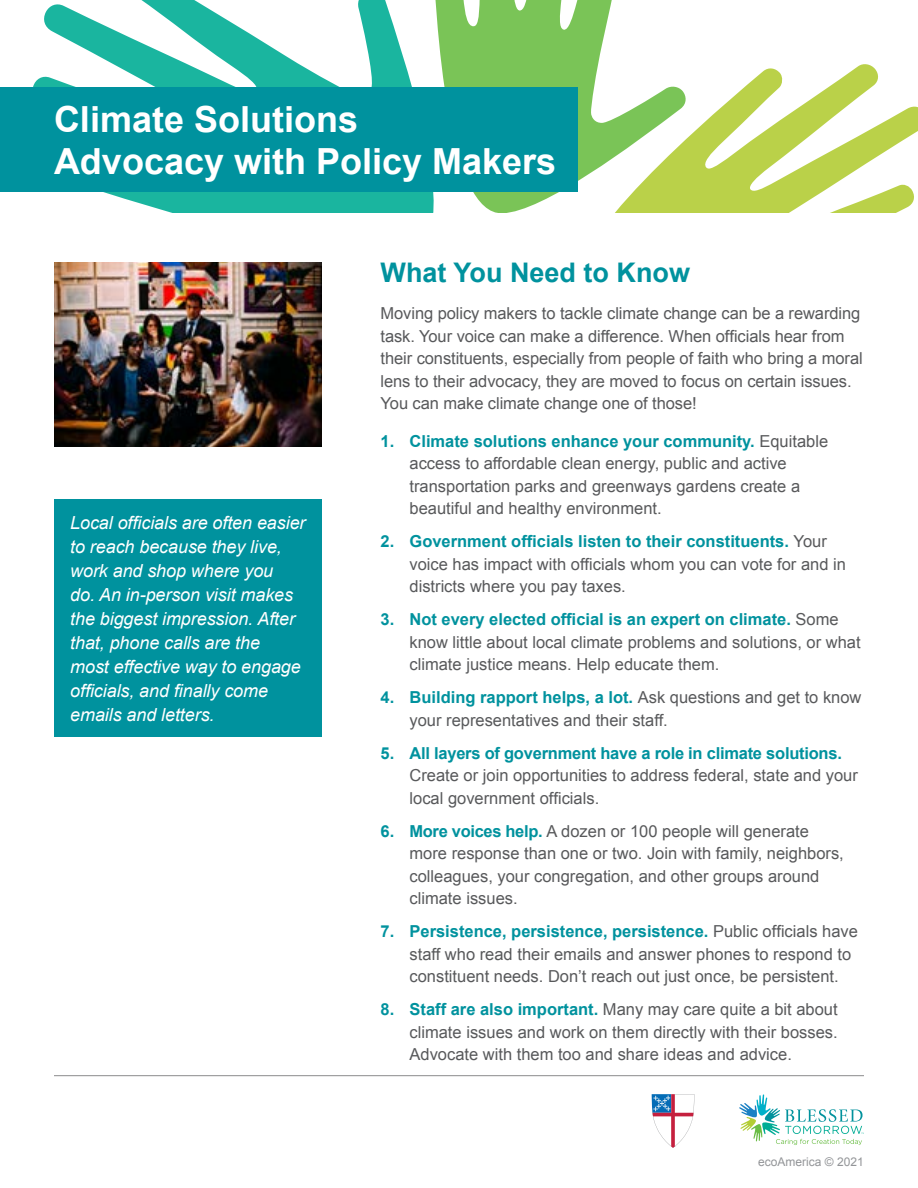
<style>
.page{position:relative;width:918px;height:1188px;background:#fff}
.page>*{position:absolute;margin:0;border:0;box-sizing:border-box;transform-origin:0 0}
.t1{font:700 36px/42px "Arial";color:#fff}
.t2{font:700 27px "Arial";color:#00929e}
.t3{font:italic 18px/24px "Arial";letter-spacing:-.005em;color:#fff}
.t4{font:16.5px/22.5px "Arial";color:#58595b}
.t5{font:700 16.5px "Arial";letter-spacing:-.015em;color:#00929e}
.t6{font:12px "Arial";color:#939598}
.s1{font-weight:700;color:#00929e}
</style>
<div class="page">
<hr style="left:54px;top:1075px;width:810px;height:1px;background:#58595b">
<svg style="left:687px;top:64px;width:231px;height:148px"></svg>
<svg style="left:444px;top:0;width:243px;height:212px;fill:#7ac457"></svg>
<svg style="left:31px;top:0;width:413px;height:212px"></svg>
<div style="left:0;top:88px;width:577px;height:104px;background:#00929e"></div>
<svg style="left:739px;top:1095px;width:125px;height:50px"></svg>
<img style="left:54px;top:262px;width:268px;height:185px">
<div style="left:54px;top:500px;width:268px;height:237px;background:#00929e"></div>
<svg style="left:652px;top:1094px;width:42px;height:54px"></svg>
<h1 class="t1" style="left:54px;top:100px;width:504px">Climate Solutions<br>Advocacy with Policy Makers</h1>
<h2 class="t2" style="left:381px;top:254px;width:311px">What You Need to Know</h2>
<p class="t3" style="left:70px;top:511px;width:237px">Local officials are often easier to reach because they live, work and shop where you<br>do. An in-person visit makes the biggest impression. After that, phone calls are the<br>most effective way to engage officials, and finally come emails and letters.</p>
<p class="t4" style="left:381px;top:302px;width:484px">Moving policy makers to tackle climate change can be a rewarding task. Your voice can make a difference. When officials hear from their constituents, especially from people of faith who bring a moral lens to their advocacy, they are moved to focus on certain issues.<br>You can make climate change one of those!</p>
<p class="t5" style="left:381px;top:430px;width:15px">1.</p>
<p class="t5" style="left:381px;top:531px;width:15px">2.</p>
<p class="t5" style="left:381px;top:609px;width:15px">3.</p>
<p class="t5" style="left:381px;top:687px;width:15px">4.</p>
<p class="t5" style="left:381px;top:742px;width:15px">5.</p>
<p class="t5" style="left:381px;top:820px;width:15px">6.</p>
<p class="t5" style="left:381px;top:921px;width:15px">7.</p>
<p class="t5" style="left:381px;top:998px;width:15px">8.</p>
<p class="t4" style="left:410px;top:430px;width:420px"><span class="s1">Climate solutions enhance your community.</span> Equitable access to affordable clean energy, public and active transportation parks and greenways gardens create a beautiful and healthy environment.</p>
<p class="t4" style="left:410px;top:530px;width:438px"><span class="s1">Government officials listen to their constituents.</span> Your voice has impact with officials whom you can vote for and in districts where you pay taxes.</p>
<p class="t4" style="left:410px;top:608px;width:453px"><span class="s1">Not every elected official is an expert on climate.</span> Some know little about local climate problems and solutions, or what climate justice means. Help educate them.</p>
<p class="t4" style="left:410px;top:686px;width:454px"><span class="s1">Building rapport helps, a lot.</span> Ask questions and get to know your representatives and their staff.</p>
<p class="t5" style="left:410px;top:742px;width:434px">All layers of government have a role in climate solutions.</p>
<p class="t4" style="left:410px;top:764px;width:450px">Create or join opportunities to address federal, state and your local government officials.</p>
<p class="t4" style="left:410px;top:820px;width:436px"><span class="s1">More voices help.</span> A dozen or 100 people will generate more response than one or two. Join with family, neighbors, colleagues, your congregation, and other groups around climate issues.</p>
<p class="t4" style="left:410px;top:920px;width:450px"><span class="s1">Persistence, persistence, persistence.</span> Public officials have staff who read their emails and answer phones to respond to constituent needs. Don’t reach out just once, be persistent.</p>
<p class="t4" style="left:410px;top:998px;width:430px;text-align:justify"><span class="s1">Staff are also important.</span> Many may care quite a bit about climate issues and work on them directly with their bosses.<br>Advocate with them too and share ideas and advice.</p>
<p class="t6" style="left:758px;top:1154px;width:107px">ecoAmerica © 2021</p>
</div>
